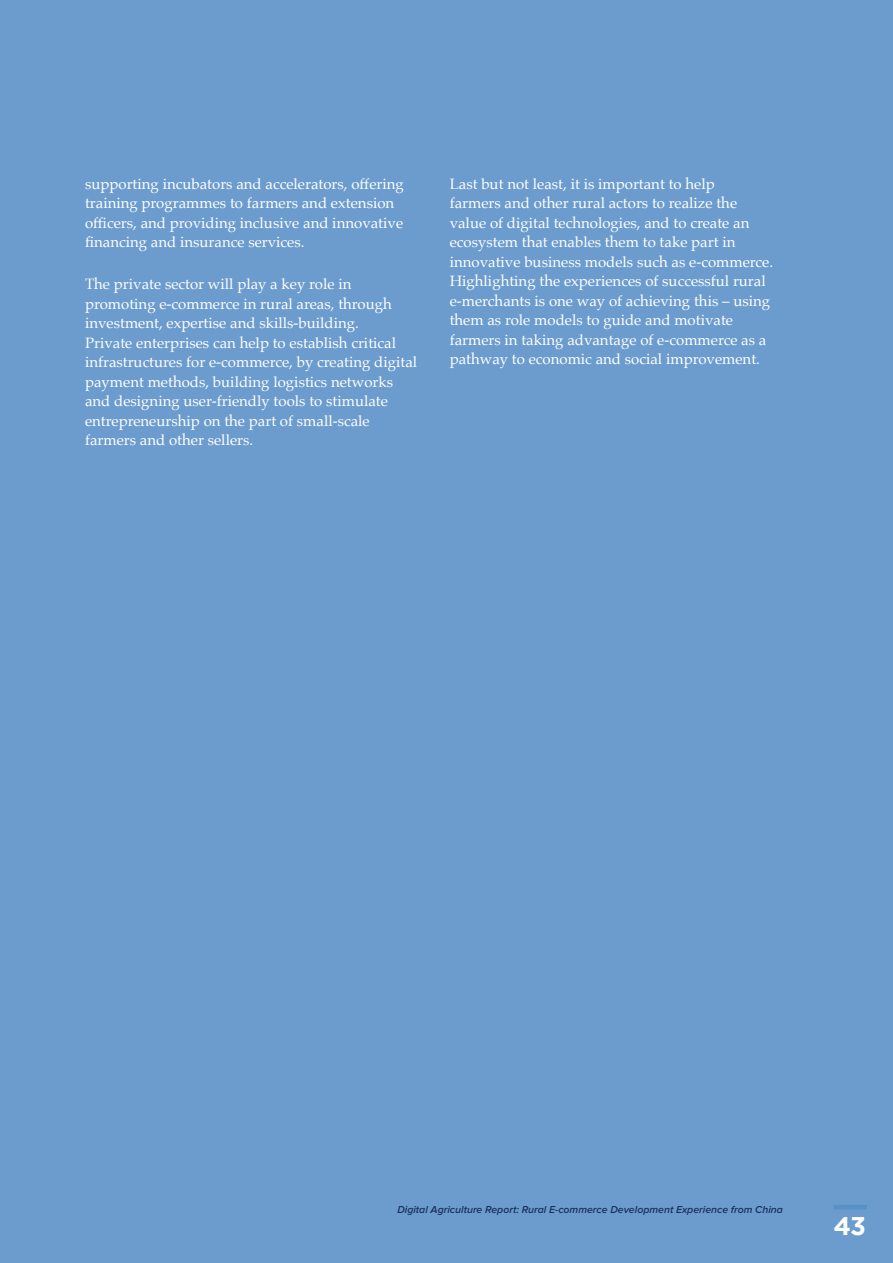
<style>
.page{position:relative;width:893px;height:1263px;background:#6c9cce}
.page>*{position:absolute;margin:0;border:0;box-sizing:border-box;transform-origin:0 0}
.t1{font:700 25.5px "Gotham";color:#fff}
.t2{font:15px/19.5px "Palatino";color:#fff}
.t3{font:italic 600 10.5px "Proxima Nova";color:#1b305d}
</style>
<div class="page">
<hr style="left:833px;top:1205px;width:34px;height:4px;background:#5692c8">
<p class="t2" style="left:85px;top:174px;width:320px">supporting incubators and accelerators, offering training programmes to farmers and extension officers, and providing inclusive and innovative financing and insurance services.</p>
<p class="t2" style="left:85px;top:274px;width:334px">The private sector will play a key role in promoting e-commerce in rural areas, through investment, expertise and skills-building.<br>Private enterprises can help to establish critical infrastructures for e-commerce, by creating digital payment methods, building logistics networks and designing user-friendly tools to stimulate entrepreneurship on the part of small-scale farmers and other sellers.</p>
<p class="t2" style="left:450px;top:174px;width:325px">Last but not least, it is important to help<br>farmers and other rural actors to realize the value of digital technologies, and to create an ecosystem that enables them to take part in innovative business models such as e-commerce.<br>Highlighting the experiences of successful rural e-merchants is one way of achieving this – using them as role models to guide and motivate farmers in taking advantage of e-commerce as a pathway to economic and social improvement.</p>
<p class="t3" style="left:397px;top:1203px;width:387px">Digital Agriculture Report: Rural E-commerce Development Experience from China</p>
<h1 class="t1" style="left:833px;top:1211px;width:34px">43</h1>
</div>
